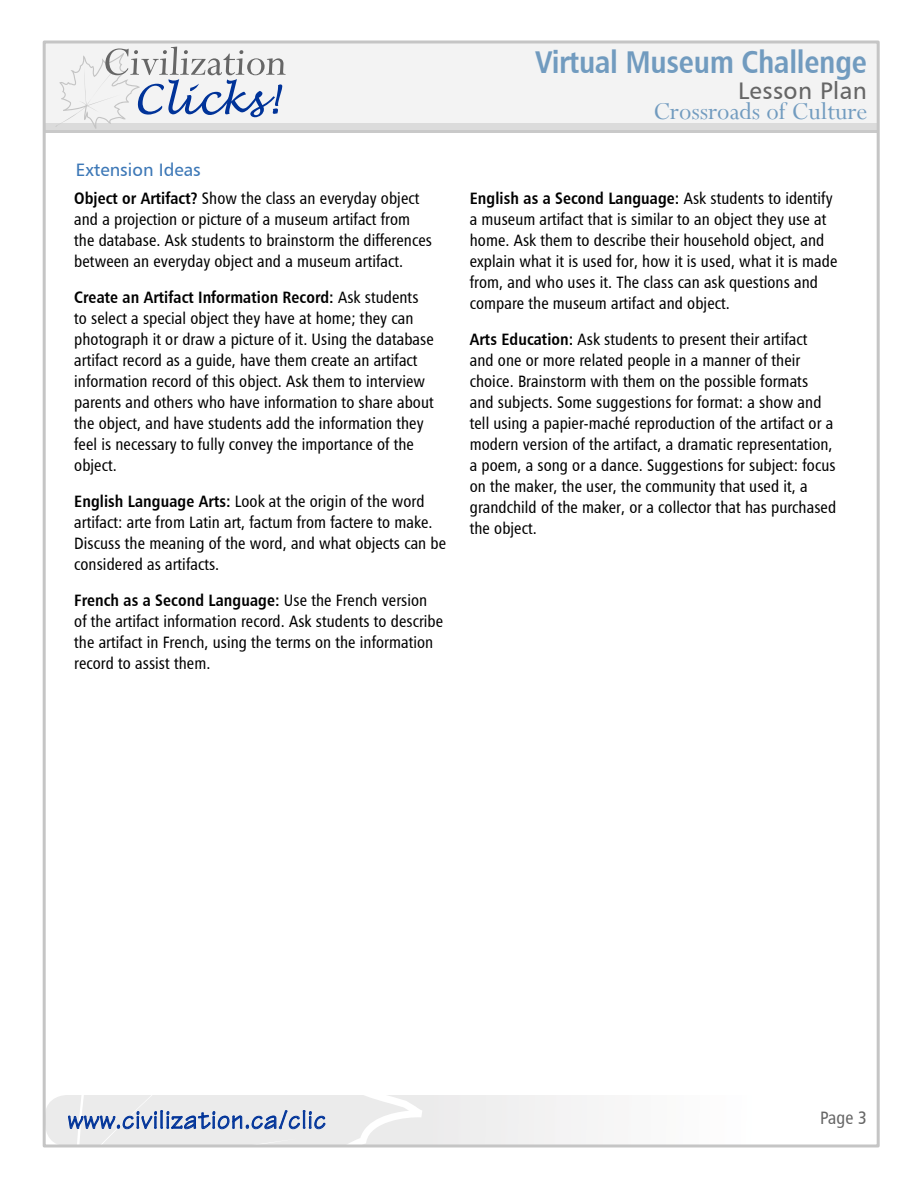
<style>
.page{position:relative;width:918px;height:1188px;background:#fff}
.page>*{position:absolute;margin:0;border:0;box-sizing:border-box;transform-origin:0 0}
.t1{font:31.5px "Humanist 777 BT Bold Condensed B";letter-spacing:-.01em;color:#719bbf}
.t2{font:27px "Technical Plain";letter-spacing:.03em;color:#039}
.t3{font:27px "Perpetua";color:#719bbf}
.t4{font:24px "Humanist 777 BT Roman B";letter-spacing:.02em;color:#666}
.Heading_1{font:18px "Humanist 777 BT Roman B";color:#3d78b7}
.t5{font:18px "Humanist 777 BT Roman Condensed B";color:#666}
.Text{font:16.5px/21px "Humanist 777 BT Roman Condensed B";letter-spacing:.005em;color:#000}
.s1{font-family:"Humanist 777 BT Bold Condensed B"}
</style>
<div class="page">
<div style="left:44px;top:52px;width:834px;height:81px;background:#c9c9c9"></div>
<svg style="left:47px;top:122px;width:829px;height:8px;background:#ddd"></svg>
<div style="left:44px;top:43px;width:834px;height:79px;background:#f3f3f3"></div>
<svg style="left:45px;top:1095px;width:834px;height:51px"></svg>
<svg style="left:55px;top:47px;width:231px;height:82px"></svg>
<p class="Heading_1" style="left:76px;top:159px;width:127px">Extension Ideas</p>
<p class="Text" style="left:74px;top:188px;width:359px"><span class="s1">Object or Artifact?</span> Show the class an everyday object and a projection or picture of a museum artifact from the database. Ask students to brainstorm the differences between an everyday object and a museum artifact.</p>
<p class="Text" style="left:74px;top:287px;width:361px"><span class="s1">Create an Artifact Information Record:</span> Ask students to select a special object they have at home; they can photograph it or draw a picture of it. Using the database artifact record as a guide, have them create an artifact information record of this object. Ask them to interview parents and others who have information to share about the object, and have students add the information they feel is necessary to fully convey the importance of the object.</p>
<p class="Text" style="left:74px;top:491px;width:373px"><span class="s1">English Language Arts:</span> Look at the origin of the word artifact: arte from Latin art, factum from factere to make.<br>Discuss the meaning of the word, and what objects can be considered as artifacts.</p>
<p class="Text" style="left:74px;top:590px;width:370px"><span class="s1">French as a Second Language:</span> Use the French version of the artifact information record. Ask students to describe the artifact in French, using the terms on the information record to assist them.</p>
<h1 class="t1" style="left:535px;top:43px;width:333px">Virtual Museum Challenge</h1>
<h3 class="t4" style="left:738px;top:75px;width:131px">Lesson Plan</h3>
<h2 class="t3" style="left:653px;top:94px;width:216px">Crossroads of Culture</h2>
<p class="Text" style="left:470px;top:188px;width:369px"><span class="s1">English as a Second Language:</span> Ask students to identify a museum artifact that is similar to an object they use at home. Ask them to describe their household object, and explain what it is used for, how it is used, what it is made from, and who uses it. The class can ask questions and compare the museum artifact and object.</p>
<p class="Text" style="left:470px;top:329px;width:368px"><span class="s1">Arts Education:</span> Ask students to present their artifact<br>and one or more related people in a manner of their choice. Brainstorm with them on the possible formats and subjects. Some suggestions for format: a show and tell using a papier-maché reproduction of the artifact or a modern version of the artifact, a dramatic representation, a poem, a song or a dance. Suggestions for subject: focus on the maker, the user, the community that used it, a grandchild of the maker, or a collector that has purchased the object.</p>
<h2 class="t2" style="left:68px;top:1103px;width:260px">www.civilization.ca/clic</h2>
<p class="t5" style="left:820px;top:1107px;width:48px">Page 3</p>
</div>
